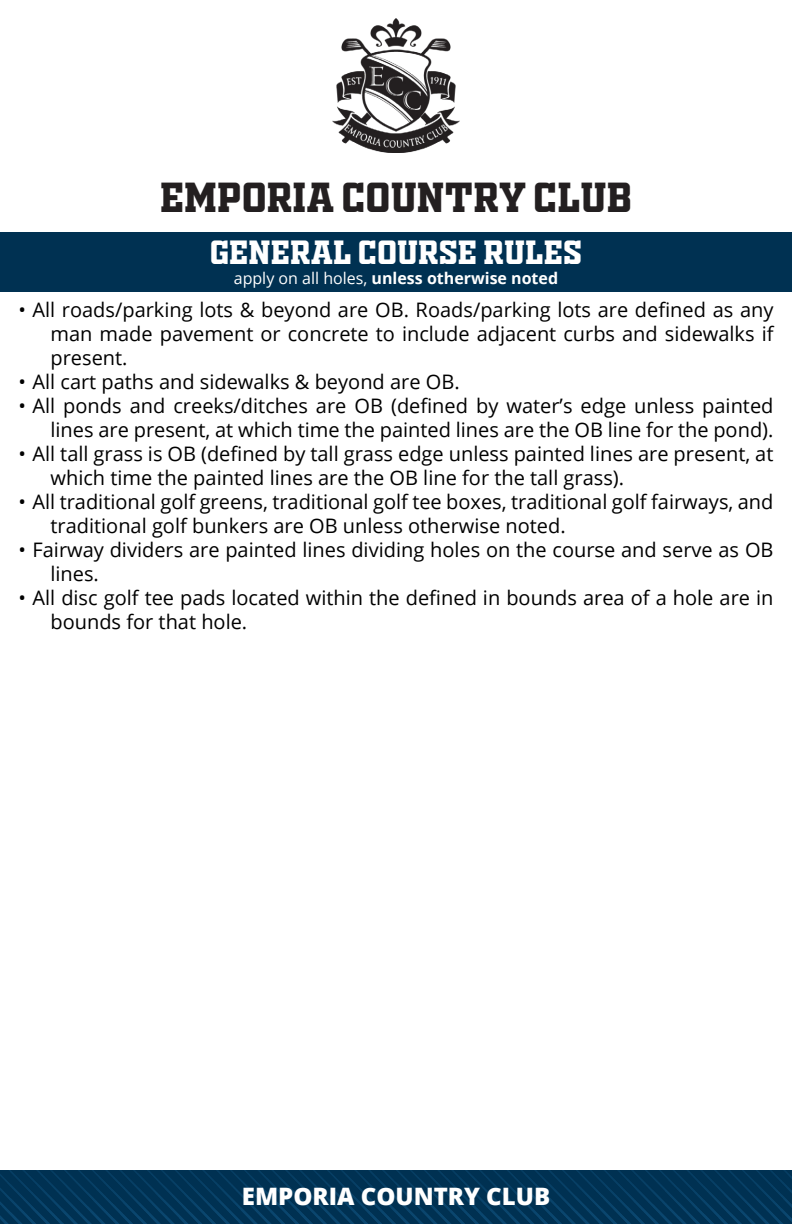
<style>
.page{position:relative;width:792px;height:1224px;background:#fff}
.page>*{position:absolute;margin:0;border:0;box-sizing:border-box;transform-origin:0 0}
.t1{font:40px "OLDSPORT02 ATHLETICNCV";color:#231f20}
.t2{font:32px "OLDSPORT02 ATHLETICNCV";color:#fff}
.t3{font:800 24px "Open Sans";color:#fff}
.t4{font:20px/24px "Open Sans";color:#000}
.t5{font:700 16px "Open Sans";color:#fff}
.s1{font-weight:400}
</style>
<div class="page">
<div style="left:0;top:232px;width:792px;height:60px;background:#003152"></div>
<img style="left:0;top:1171px;width:792px;height:53px">
<img style="left:332px;top:18px;width:128px;height:135px">
<p class="t1" style="left:160px;top:169px;width:473px">EMPORIA COUNTRY CLUB</p>
<p class="t2" style="left:210px;top:230px;width:374px">GENERAL COURSE RULES</p>
<p class="t5" style="left:234px;top:266px;width:326px"><span class="s1">apply on all holes,</span> unless otherwise noted</p>
<p class="t4" style="left:51px;top:297px;width:725px;text-align:justify;text-indent:-32px">• All roads/parking lots &amp; beyond are OB. Roads/parking lots are defined as any man made pavement or concrete to include adjacent curbs and sidewalks if present.</p>
<p class="t4" style="left:19px;top:369px;width:443px">• All cart paths and sidewalks &amp; beyond are OB.</p>
<p class="t4" style="left:19px;top:393px;width:757px;text-align:right">• All ponds and creeks/ditches are OB (defined by water’s edge unless painted lines are present, at which time the painted lines are the OB line for the pond).</p>
<p class="t4" style="left:51px;top:441px;width:724px;text-indent:-32px">• All tall grass is OB (defined by tall grass edge unless painted lines are present, at which time the painted lines are the OB line for the tall grass).</p>
<p class="t4" style="left:51px;top:489px;width:725px;text-indent:-32px">• All traditional golf greens, traditional golf tee boxes, traditional golf fairways, and traditional golf bunkers are OB unless otherwise noted.</p>
<p class="t4" style="left:51px;top:537px;width:725px;text-indent:-32px">• Fairway dividers are painted lines dividing holes on the course and serve as OB lines.</p>
<p class="t4" style="left:51px;top:585px;width:725px;text-indent:-32px">• All disc golf tee pads located within the defined in bounds area of a hole are in bounds for that hole.</p>
<p class="t3" style="left:242px;top:1178px;width:310px">EMPORIA COUNTRY CLUB</p>
</div>
